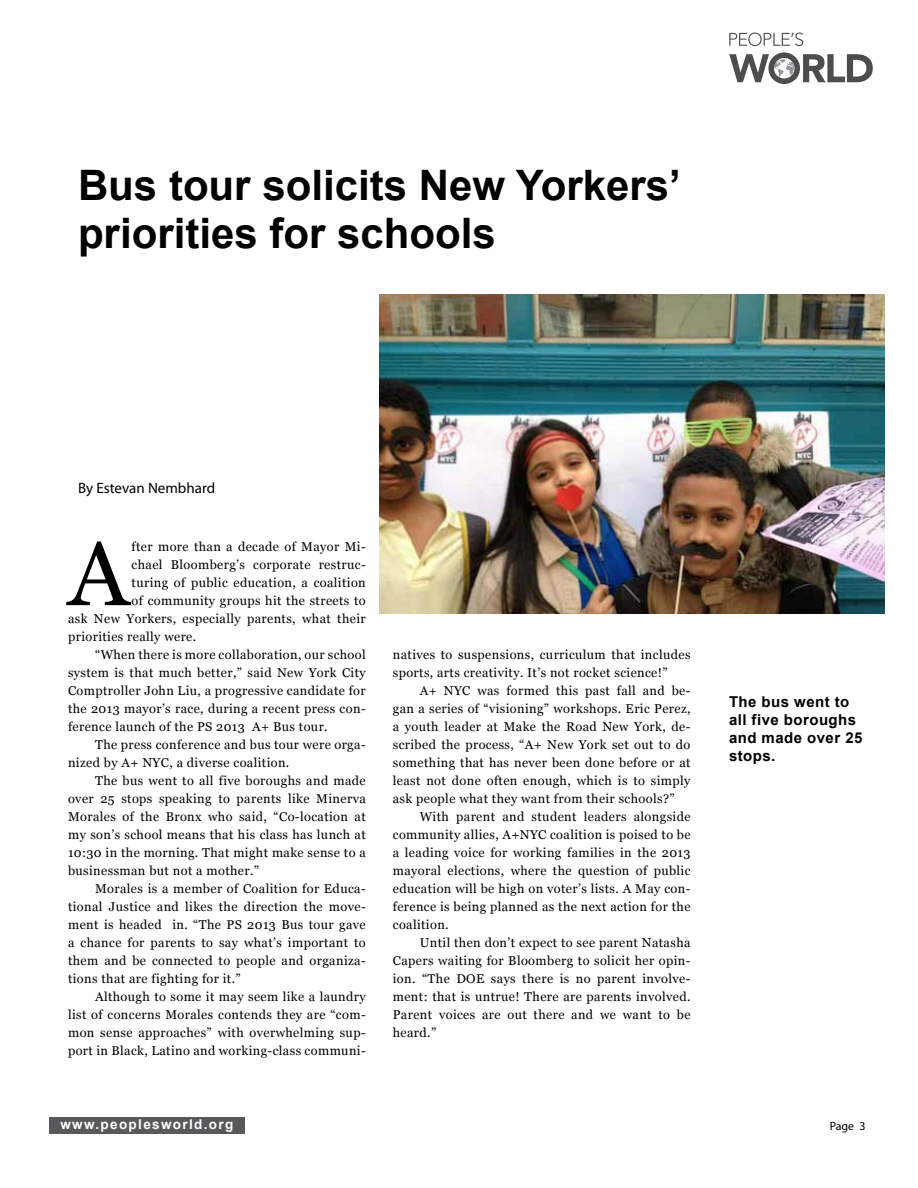
<style>
.page{position:relative;width:918px;height:1188px;background:#fff}
.page>*{position:absolute;margin:0;border:0;box-sizing:border-box;transform-origin:0 0}
.t1{font:90.75px "Georgia";color:#000}
.t2{font:700 42px/48px "Arial";color:#000}
.t3{font:700 15px/18px "Arial";letter-spacing:.03em;color:#000}
.t4{font:15px "Myriad Pro";color:#000}
.t5{font:700 13.5px "Arial";letter-spacing:.1em;color:#fff}
.t6{font:12.75px/18px "Georgia";letter-spacing:.03em;color:#000;text-align:justify}
.t7{font:12px "Myriad Pro";color:#000}
</style>
<div class="page">
<div style="left:49px;top:1118px;width:196px;height:16px;background:#58595b"></div>
<svg style="left:729px;top:33px;width:74px;height:13px"></svg>
<svg style="left:729px;top:52px;width:144px;height:32px"></svg>
<img style="left:379px;top:295px;width:506px;height:318px">
<h2 class="t2" style="left:78px;top:163px;width:604px">Bus tour solicits New Yorkers’ priorities for schools</h2>
<p class="t4" style="left:78px;top:478px;width:139px">By Estevan Nembhard</p>
<h1 class="t1" style="left:68px;top:519px;width:62px">A</h1>
<p class="t6" style="left:132px;top:538px;width:236px">fter more than a decade of Mayor Mi-</p>
<p class="t6" style="left:132px;top:556px;width:236px">chael Bloomberg’s corporate restruc-</p>
<p class="t6" style="left:132px;top:574px;width:236px">turing of public education, a coalition</p>
<p class="t6" style="left:132px;top:592px;width:236px">of community groups hit the streets to</p>
<p class="t6" style="left:68px;top:610px;width:299px">ask New Yorkers, especially parents, what their</p>
<p class="t6" style="left:68px;top:628px;width:130px">priorities really were.</p>
<p class="t6" style="left:95px;top:646px;width:272px">“When there is more collaboration, our school</p>
<p class="t6" style="left:68px;top:664px;width:299px">system is that much better,” said New York City</p>
<p class="t6" style="left:68px;top:682px;width:299px">Comptroller John Liu, a progressive candidate for</p>
<p class="t6" style="left:68px;top:700px;width:299px">the 2013 mayor’s race, during a recent press con-</p>
<p class="t6" style="left:68px;top:718px;width:261px">ference launch of the PS 2013 A+ Bus tour.</p>
<p class="t6" style="left:95px;top:736px;width:272px">The press conference and bus tour were orga-</p>
<p class="t6" style="left:68px;top:754px;width:223px">nized by A+ NYC, a diverse coalition.</p>
<p class="t6" style="left:95px;top:772px;width:272px">The bus went to all five boroughs and made</p>
<p class="t6" style="left:68px;top:790px;width:299px">over 25 stops speaking to parents like Minerva</p>
<p class="t6" style="left:68px;top:808px;width:299px">Morales of the Bronx who said, “Co-location at</p>
<p class="t6" style="left:68px;top:826px;width:299px">my son’s school means that his class has lunch at</p>
<p class="t6" style="left:68px;top:844px;width:299px">10:30 in the morning. That might make sense to a</p>
<p class="t6" style="left:68px;top:862px;width:193px">businessman but not a mother.”</p>
<p class="t6" style="left:95px;top:880px;width:272px">Morales is a member of Coalition for Educa-</p>
<p class="t6" style="left:68px;top:898px;width:299px">tional Justice and likes the direction the move-</p>
<p class="t6" style="left:68px;top:916px;width:299px">ment is headed in. “The PS 2013 Bus tour gave</p>
<p class="t6" style="left:68px;top:934px;width:299px">a chance for parents to say what’s important to</p>
<p class="t6" style="left:68px;top:952px;width:299px">them and be connected to people and organiza-</p>
<p class="t6" style="left:68px;top:970px;width:174px">tions that are fighting for it.”</p>
<p class="t6" style="left:95px;top:988px;width:272px">Although to some it may seem like a laundry</p>
<p class="t6" style="left:68px;top:1006px;width:299px">list of concerns Morales contends they are “com-</p>
<p class="t6" style="left:68px;top:1024px;width:299px">mon sense approaches” with overwhelming sup-</p>
<p class="t6" style="left:68px;top:1042px;width:299px">port in Black, Latino and working-class communi-</p>
<p class="t5" style="left:60px;top:1116px;width:174px">www.peoplesworld.org</p>
<p class="t6" style="left:393px;top:646px;width:299px">natives to suspensions, curriculum that includes sports, arts creativity. It’s not rocket science!”</p>
<p class="t6" style="left:393px;top:682px;width:299px;text-indent:27px">A+ NYC was formed this past fall and be&shy;gan a series of “visioning” workshops. Eric Perez, a youth leader at Make the Road New York, de&shy;scribed the process, “A+ New York set out to do something that has never been done before or at least not done often enough, which is to simply ask people what they want from their schools?”</p>
<p class="t6" style="left:393px;top:808px;width:299px;text-indent:27px">With parent and student leaders alongside community allies, A+NYC coalition is poised to be a leading voice for working families in the 2013 mayoral elections, where the question of public education will be high on voter’s lists. A May con&shy;ference is being planned as the next action for the coalition.</p>
<p class="t6" style="left:393px;top:934px;width:299px;text-indent:27px">Until then don’t expect to see parent Natasha Capers waiting for Bloomberg to solicit her opin&shy;ion. “The DOE says there is no parent involve&shy;ment: that is untrue! There are parents involved.<br>Parent voices are out there and we want to be heard.”</p>
<p class="t3" style="left:729px;top:693px;width:135px">The bus went to all five boroughs and made over 25 stops.</p>
<p class="t7" style="left:830px;top:1118px;width:37px">Page 3</p>
</div>
